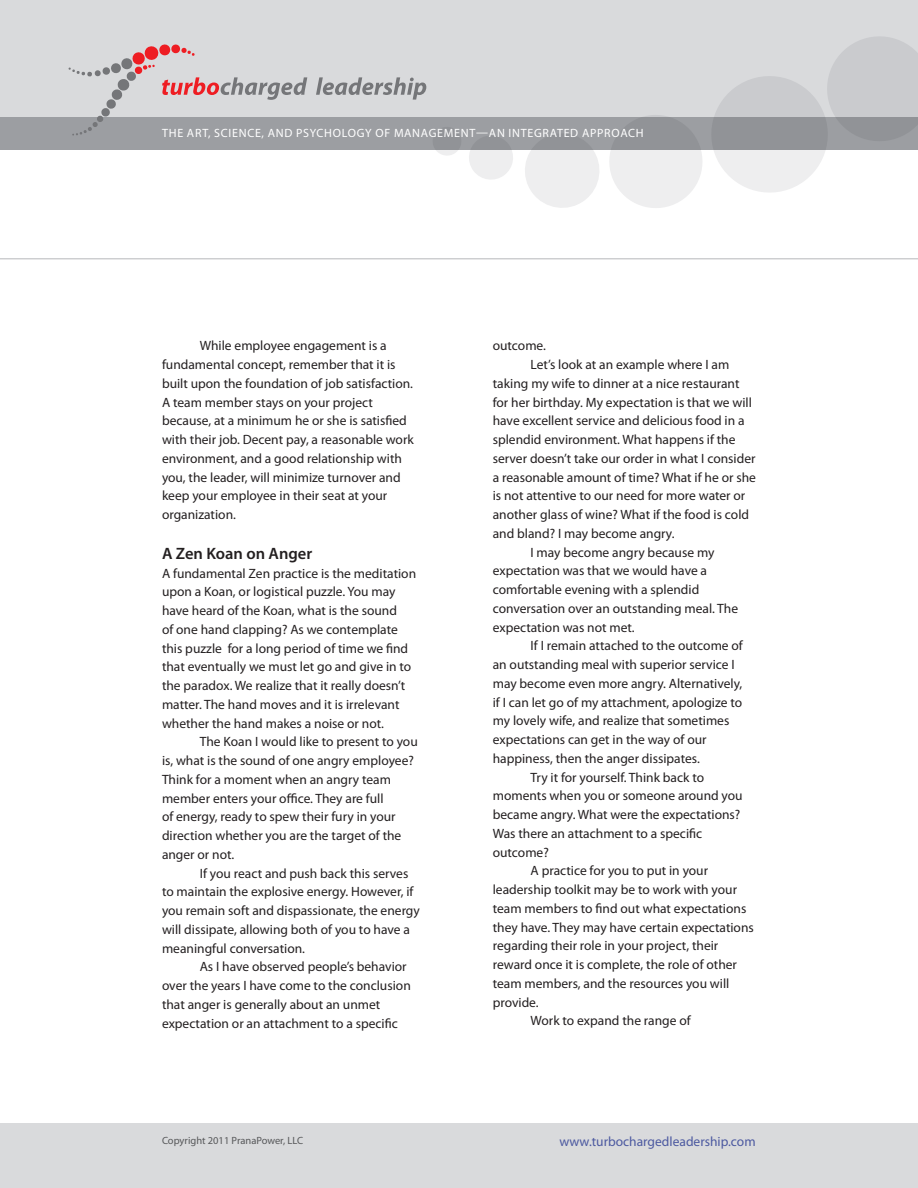
<style>
.page{position:relative;width:918px;height:1188px;background:#fff}
.page>*{position:absolute;margin:0;border:0;box-sizing:border-box;transform-origin:0 0}
.t1{font:600 16.5px "Myriad Pro";color:#231f20}
.t2{font:13.5px/18.8px "Myriad Pro";color:#231f20}
.t3{font:13.5px "Myriad Pro";color:#4c59a0}
.t4{font:12px "Myriad Pro";letter-spacing:.06em;color:#fff}
.t5{font:10.5px "Myriad Pro";color:#57585a}
</style>
<div class="page">
<div style="left:0;top:0;width:918px;height:150px;background:#d9dadc"></div>
<div style="left:0;top:1123px;width:918px;height:65px;background:#d9dadc"></div>
<div style="left:0;top:117px;width:918px;height:33px;background:#9c9ea2"></div>
<svg style="left:433px;top:37px;width:485px;height:171px"></svg>
<svg style="left:69px;top:44px;width:238px;height:92px"></svg>
<svg style="left:316px;top:77px;width:110px;height:23px"></svg>
<hr style="left:0;top:258px;width:918px;height:1px;background:#b6b7bb">
<p class="t4" style="left:162px;top:126px;width:483px">the art, science, And PSYCHOLOGY of management—an integrated approach</p>
<p class="t2" style="left:162px;top:336px;width:253px;text-indent:38px">While employee engagement is a fundamental concept, remember that it is built upon the foundation of job satisfaction.<br>A team member stays on your project because, at a minimum he or she is satisfied with their job. Decent pay, a reasonable work environment, and a good relationship with you, the leader, will minimize turnover and keep your employee in their seat at your organization.</p>
<p class="t1" style="left:162px;top:543px;width:152px">A Zen Koan on Anger</p>
<p class="t2" style="left:162px;top:563px;width:256px">A fundamental Zen practice is the meditation upon a Koan, or logistical puzzle. You may have heard of the Koan, what is the sound<br>of one hand clapping? As we contemplate this puzzle for a long period of time we find that eventually we must let go and give in to the paradox. We realize that it really doesn’t matter. The hand moves and it is irrelevant whether the hand makes a noise or not.</p>
<p class="t2" style="left:162px;top:732px;width:257px;text-indent:38px">The Koan I would like to present to you is, what is the sound of one angry employee?<br>Think for a moment when an angry team member enters your office. They are full<br>of energy, ready to spew their fury in your direction whether you are the target of the anger or not.</p>
<p class="t2" style="left:162px;top:863px;width:259px;text-indent:38px">If you react and push back this serves to maintain the explosive energy. However, if you remain soft and dispassionate, the energy will dissipate, allowing both of you to have a meaningful conversation.</p>
<p class="t2" style="left:162px;top:957px;width:250px;text-indent:38px">As I have observed people’s behavior over the years I have come to the conclusion that anger is generally about an unmet expectation or an attachment to a specific</p>
<p class="t2" style="left:493px;top:336px;width:55px">outcome.</p>
<p class="t2" style="left:531px;top:355px;width:200px">Let’s look at an example where I am</p>
<p class="t2" style="left:493px;top:374px;width:248px">taking my wife to dinner at a nice restaurant</p>
<p class="t2" style="left:493px;top:392px;width:261px">for her birthday. My expectation is that we will</p>
<p class="t2" style="left:493px;top:411px;width:253px">have excellent service and delicious food in a</p>
<p class="t2" style="left:493px;top:430px;width:244px">splendid environment. What happens if the</p>
<p class="t2" style="left:493px;top:449px;width:264px">server doesn’t take our order in what I consider</p>
<p class="t2" style="left:493px;top:468px;width:265px">a reasonable amount of time? What if he or she</p>
<p class="t2" style="left:493px;top:486px;width:254px">is not attentive to our need for more water or</p>
<p class="t2" style="left:493px;top:505px;width:258px">another glass of wine? What if the food is cold</p>
<p class="t2" style="left:493px;top:524px;width:183px">and bland? I may become angry.</p>
<p class="t2" style="left:531px;top:543px;width:185px">I may become angry because my</p>
<p class="t2" style="left:493px;top:561px;width:216px">expectation was that we would have a</p>
<p class="t2" style="left:493px;top:580px;width:208px">comfortable evening with a splendid</p>
<p class="t2" style="left:493px;top:599px;width:247px">conversation over an outstanding meal. The</p>
<p class="t2" style="left:493px;top:618px;width:144px">expectation was not met.</p>
<p class="t2" style="left:531px;top:636px;width:214px">If I remain attached to the outcome of</p>
<p class="t2" style="left:493px;top:655px;width:242px">an outstanding meal with superior service I</p>
<p class="t2" style="left:493px;top:674px;width:251px">may become even more angry. Alternatively,</p>
<p class="t2" style="left:493px;top:693px;width:251px">if I can let go of my attachment, apologize to</p>
<p class="t2" style="left:493px;top:711px;width:238px">my lovely wife, and realize that sometimes</p>
<p class="t2" style="left:493px;top:730px;width:215px">expectations can get in the way of our</p>
<p class="t2" style="left:493px;top:749px;width:209px">happiness, then the anger dissipates.</p>
<p class="t2" style="left:531px;top:768px;width:175px">Try it for yourself. Think back to</p>
<p class="t2" style="left:493px;top:786px;width:251px">moments when you or someone around you</p>
<p class="t2" style="left:493px;top:805px;width:249px">became angry. What were the expectations?</p>
<p class="t2" style="left:493px;top:824px;width:211px">Was there an attachment to a specific</p>
<p class="t2" style="left:493px;top:843px;width:58px">outcome?</p>
<p class="t2" style="left:531px;top:861px;width:179px">A practice for you to put in your</p>
<p class="t2" style="left:493px;top:880px;width:246px">leadership toolkit may be to work with your</p>
<p class="t2" style="left:493px;top:899px;width:255px">team members to find out what expectations</p>
<p class="t2" style="left:493px;top:918px;width:263px">they have. They may have certain expectations</p>
<p class="t2" style="left:493px;top:936px;width:227px">regarding their role in your project, their</p>
<p class="t2" style="left:493px;top:955px;width:246px">reward once it is complete, the role of other</p>
<p class="t2" style="left:493px;top:974px;width:238px">team members, and the resources you will</p>
<p class="t2" style="left:493px;top:993px;width:47px">provide.</p>
<p class="t2" style="left:531px;top:1011px;width:162px">Work to expand the range of</p>
<p class="t5" style="left:162px;top:1134px;width:142px">Copyright 2011 PranaPower, LLC</p>
<p class="t3" style="left:559px;top:1133px;width:198px">www.turbochargedleadership.com</p>
</div>
